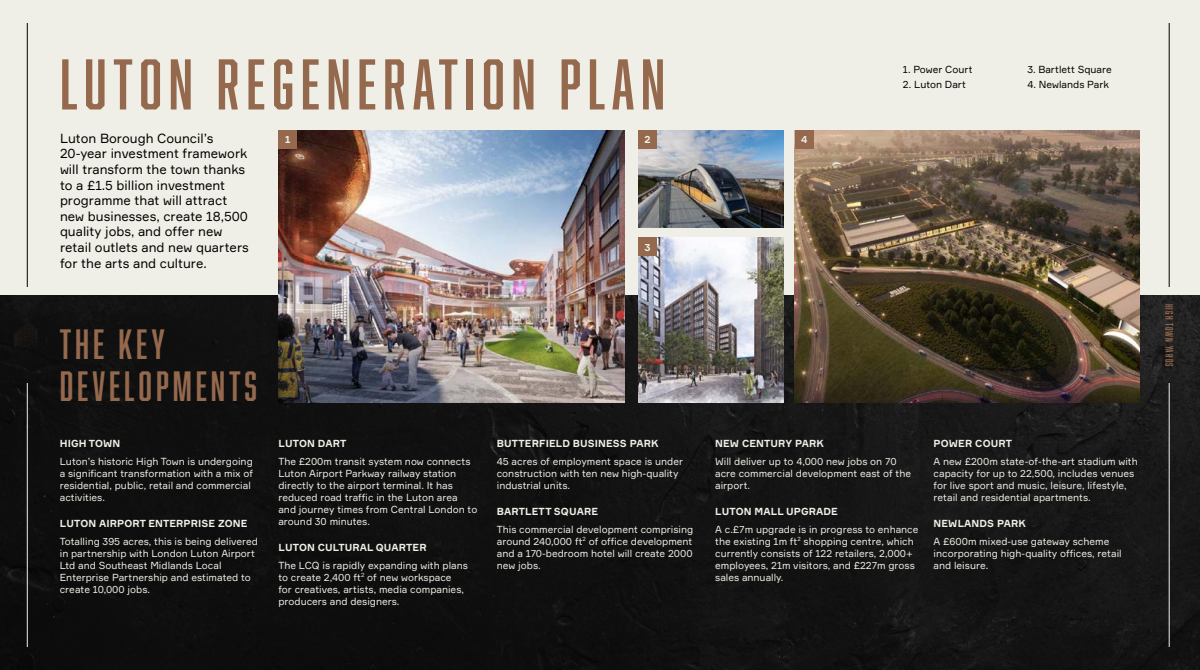
<style>
.page{position:relative;width:1200px;height:670px;background:#efefe7}
.page>*{position:absolute;margin:0;border:0;box-sizing:border-box;transform-origin:0 0}
.t1{font:66px "Abolition";letter-spacing:.1em;color:#95694d}
.t2{font:39px/42px "Abolition";letter-spacing:.1em;color:#95694d}
.t3{font:13px/15.6px "Formular";color:#000}
.t4{font:10px/12px "Formular";color:#efefe7}
.t5{font:700 10px "Formular";letter-spacing:.01em;color:#efefe7}
.t6{font:10px "Formular";color:#000}
.t7{font:10px "Abolition";letter-spacing:.11em;color:#95694d}
</style>
<div class="page">
<hr style="left:1169px;top:23px;width:1px;height:264px;background:#000">
<hr style="left:27px;top:23px;width:1px;height:264px;background:#000">
<img style="left:0;top:295px;width:1200px;height:375px">
<img style="left:795px;top:130px;width:345px;height:273px">
<img style="left:638px;top:130px;width:145px;height:97px">
<img style="left:638px;top:237px;width:145px;height:166px">
<img style="left:278px;top:130px;width:346px;height:273px">
<div style="left:278px;top:130px;width:19px;height:19px;background:#95694d"></div>
<div style="left:638px;top:237px;width:19px;height:19px;background:#95694d"></div>
<div style="left:638px;top:130px;width:19px;height:19px;background:#95694d"></div>
<div style="left:795px;top:130px;width:19px;height:19px;background:#95694d"></div>
<hr style="left:1169px;top:383px;width:1px;height:264px;background:#efefe7">
<hr style="left:27px;top:383px;width:1px;height:264px;background:#efefe7">
<svg style="left:14px;top:320px;width:25px;height:28px"></svg>
<h1 class="t1" style="left:60px;top:46px;width:607px">LUTON REGENERATION PLAN</h1>
<p class="t3" style="left:60px;top:130px;width:190px">Luton Borough Council’s<br>20-year investment framework will transform the town thanks to a £1.5 billion investment programme that will attract new businesses, create 18,500 quality jobs, and offer new retail outlets and new quarters for the arts and culture.</p>
<p class="t5" style="left:285px;top:134px;width:7px">1</p>
<p class="t5" style="left:644px;top:134px;width:8px">2</p>
<p class="t5" style="left:644px;top:241px;width:8px">3</p>
<p class="t5" style="left:801px;top:134px;width:8px">4</p>
<p class="t6" style="left:903px;top:63px;width:71px">1. Power Court</p>
<p class="t6" style="left:903px;top:78px;width:65px">2. Luton Dart</p>
<p class="t6" style="left:1027px;top:63px;width:86px">3. Bartlett Square</p>
<p class="t6" style="left:1027px;top:78px;width:83px">4. Newlands Park</p>
<h2 class="t2" style="left:60px;top:323px;width:199px">THE KEY<br>DEVELOPMENTS</h2>
<p class="t5" style="left:60px;top:437px;width:62px">HIGH TOWN</p>
<p class="t4" style="left:60px;top:455px;width:195px">Luton’s historic High Town is undergoing a significant transformation with a mix of residential, public, retail and commercial activities.</p>
<p class="t5" style="left:60px;top:517px;width:189px">LUTON AIRPORT ENTERPRISE ZONE</p>
<p class="t4" style="left:60px;top:535px;width:200px">Totalling 395 acres, this is being delivered in partnership with London Luton Airport Ltd and Southeast Midlands Local Enterprise Partnership and estimated to create 10,000 jobs.</p>
<p class="t5" style="left:278px;top:437px;width:69px">LUTON DART</p>
<p class="t4" style="left:278px;top:455px;width:200px">The £200m transit system now connects Luton Airport Parkway railway station directly to the airport terminal. It has reduced road traffic in the Luton area and journey times from Central London to around 30 minutes.</p>
<p class="t5" style="left:278px;top:541px;width:150px">LUTON CULTURAL QUARTER</p>
<p class="t4" style="left:278px;top:559px;width:191px">The LCQ is rapidly expanding with plans to create 2,400 ft<sup>2</sup> of new workspace<br>for creatives, artists, media companies, producers and designers.</p>
<p class="t5" style="left:497px;top:437px;width:163px">BUTTERFIELD BUSINESS PARK</p>
<p class="t4" style="left:497px;top:455px;width:188px">45 acres of employment space is under construction with ten new high-quality industrial units.</p>
<p class="t5" style="left:497px;top:505px;width:103px">BARTLETT SQUARE</p>
<p class="t4" style="left:497px;top:523px;width:198px;text-align:justify">This commercial development comprising around 240,000 ft<sup>2</sup> of office development and a 170-bedroom hotel will create 2000 new jobs.</p>
<p class="t5" style="left:715px;top:437px;width:110px">NEW CENTURY PARK</p>
<p class="t4" style="left:715px;top:455px;width:198px">Will deliver up to 4,000 new jobs on 70 acre commercial development east of the airport.</p>
<p class="t5" style="left:715px;top:505px;width:124px">LUTON MALL UPGRADE</p>
<p class="t4" style="left:715px;top:523px;width:205px">A c.£7m upgrade is in progress to enhance the existing 1m ft<sup>2</sup> shopping centre, which currently consists of 122 retailers, 2,000+ employees, 21m visitors, and £227m gross sales annually.</p>
<p class="t5" style="left:934px;top:437px;width:80px">POWER COURT</p>
<p class="t4" style="left:934px;top:455px;width:206px">A new £200m state-of-the-art stadium with capacity for up to 22,500, includes venues for live sport and music, leisure, lifestyle, retail and residential apartments.</p>
<p class="t5" style="left:934px;top:517px;width:94px">NEWLANDS PARK</p>
<p class="t4" style="left:934px;top:535px;width:190px">A £600m mixed-use gateway scheme incorporating high-quality offices, retail and leisure.</p>
<p class="t7" style="left:1175px;top:304px;width:64px;rotate:90deg">HIGH TOWN YARDS</p>
</div>
